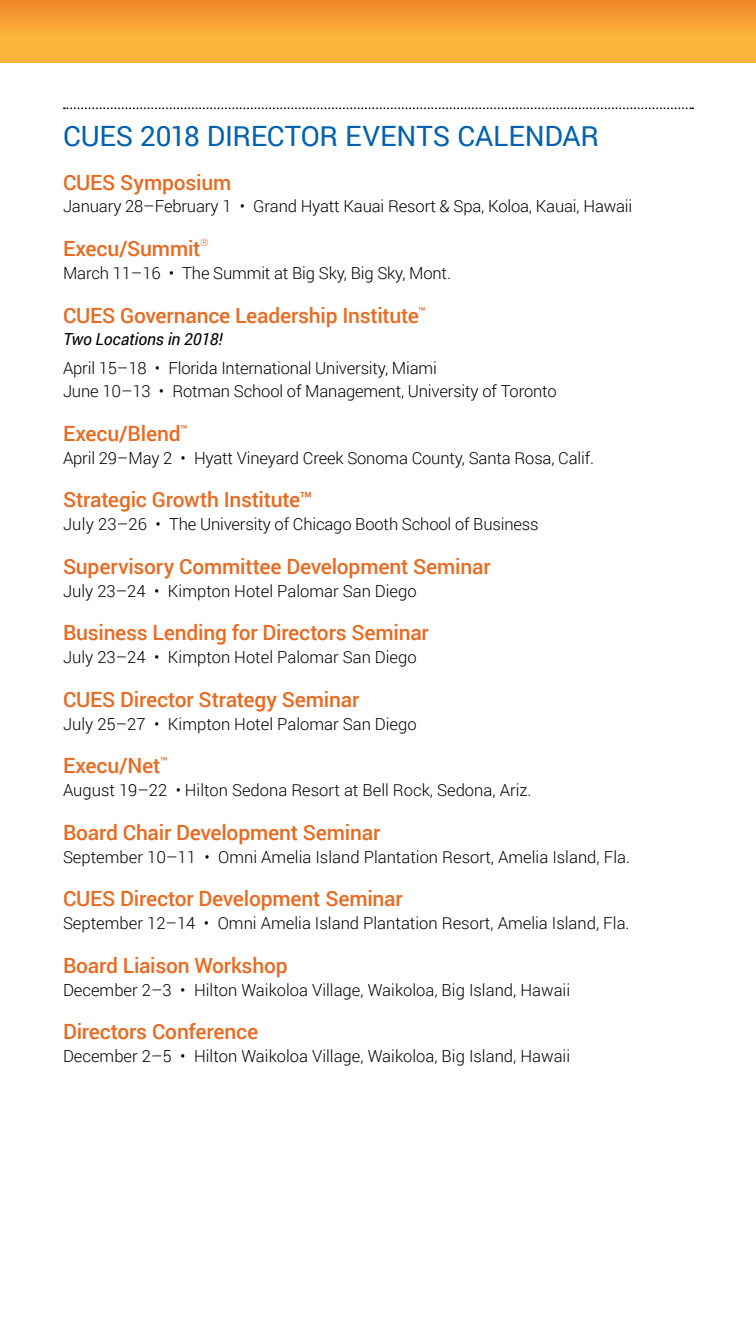
<style>
.page{position:relative;width:756px;height:1323px;background:#fff}
.page>*{position:absolute;margin:0;border:0;box-sizing:border-box;transform-origin:0 0}
.t1{font:28px "Roboto";color:#0061af}
.t2{font:500 21px "Roboto";letter-spacing:-.01em;color:#ea6a20}
.t3{font:300 16.62px/22.8px "Roboto";color:#000}
.t4{font:italic 16.62px "Roboto";letter-spacing:-.01em;color:#000}
.t5{font:300 10.15px "Roboto";color:#ea6a20}
</style>
<div class="page">
<div style="left:0;top:0;width:756px;height:63px;background:#fcb53b"></div>
<div style="left:0;top:0;width:756px;height:61px;background:linear-gradient(to bottom,#f18c2c,#ffc140)"></div>
<svg style="left:64px;top:107px;width:629px;height:2px"></svg>
<h1 class="t1" style="left:63px;top:116px;width:538px">CUES 2018 DIRECTOR EVENTS CALENDAR</h1>
<p class="t2" style="left:63px;top:167px;width:170px">CUES Symposium</p>
<p class="t3" style="left:63px;top:195px;width:571px">January 28–February 1 • Grand Hyatt Kauai Resort &amp; Spa, Koloa, Kauai, Hawaii</p>
<p class="t2" style="left:63px;top:234px;width:139px">Execu/Summit</p>
<p class="t5" style="left:200px;top:236px;width:10px">®</p>
<p class="t3" style="left:63px;top:261px;width:389px">March 11–16 • The Summit at Big Sky, Big Sky, Mont.</p>
<p class="t2" style="left:63px;top:300px;width:364px">CUES Governance Leadership Institute<sup>™</sup></p>
<p class="t4" style="left:63px;top:328px;width:161px">Two Locations in 2018!</p>
<p class="t3" style="left:63px;top:356px;width:495px">April 15–18 • Florida International University, Miami<br>June 10–13 • Rotman School of Management, University of Toronto</p>
<p class="t2" style="left:63px;top:419px;width:126px">Execu/Blend<sup>™</sup></p>
<p class="t3" style="left:63px;top:446px;width:533px">April 29–May 2 • Hyatt Vineyard Creek Sonoma County, Santa Rosa, Calif.</p>
<p class="t2" style="left:63px;top:485px;width:251px">Strategic Growth Institute™</p>
<p class="t3" style="left:63px;top:512px;width:477px">July 23–26 • The University of Chicago Booth School of Business</p>
<p class="t2" style="left:63px;top:552px;width:429px">Supervisory Committee Development Seminar</p>
<p class="t3" style="left:63px;top:579px;width:355px">July 23–24 • Kimpton Hotel Palomar San Diego</p>
<p class="t2" style="left:63px;top:618px;width:367px">Business Lending for Directors Seminar</p>
<p class="t3" style="left:63px;top:645px;width:355px">July 23–24 • Kimpton Hotel Palomar San Diego</p>
<p class="t2" style="left:63px;top:685px;width:298px">CUES Director Strategy Seminar</p>
<p class="t3" style="left:63px;top:712px;width:355px">July 25–27 • Kimpton Hotel Palomar San Diego</p>
<p class="t2" style="left:63px;top:751px;width:106px">Execu/Net<sup>™</sup></p>
<p class="t3" style="left:63px;top:778px;width:470px">August 19–22 • Hilton Sedona Resort at Bell Rock, Sedona, Ariz.</p>
<p class="t2" style="left:63px;top:818px;width:319px">Board Chair Development Seminar</p>
<p class="t3" style="left:63px;top:845px;width:569px">September 10–11 • Omni Amelia Island Plantation Resort, Amelia Island, Fla.</p>
<p class="t2" style="left:63px;top:884px;width:341px">CUES Director Development Seminar</p>
<p class="t3" style="left:63px;top:911px;width:568px">September 12–14 • Omni Amelia Island Plantation Resort, Amelia Island, Fla.</p>
<p class="t2" style="left:63px;top:951px;width:226px">Board Liaison Workshop</p>
<p class="t3" style="left:63px;top:978px;width:509px">December 2–3 • Hilton Waikoloa Village, Waikoloa, Big Island, Hawaii</p>
<p class="t2" style="left:63px;top:1017px;width:197px">Directors Conference</p>
<p class="t3" style="left:63px;top:1044px;width:509px">December 2–5 • Hilton Waikoloa Village, Waikoloa, Big Island, Hawaii</p>
</div>
